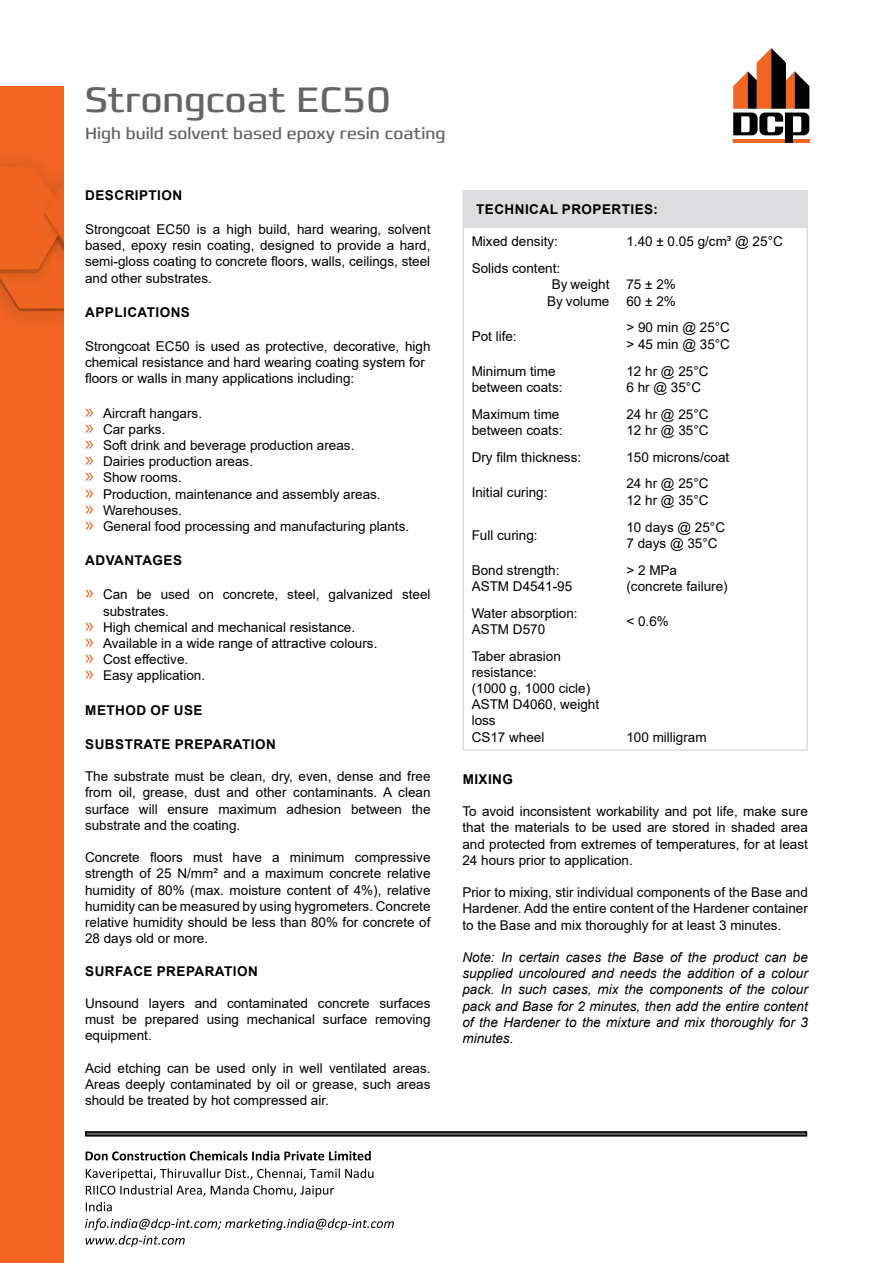
<style>
.page{position:relative;width:893px;height:1263px;background:#fff}
.page>*{position:absolute;margin:0;border:0;box-sizing:border-box;transform-origin:0 0}
.t1{font:36px "Francker CYR";color:#636466}
.t2{font:16.5px "Francker CYR";color:#636466}
.t3{font:13.5px/16.2px "Arial";color:#000}
.t4{font:italic 13.5px/16.2px "Arial";color:#000;text-align:justify}
.t5{font:700 13.5px "Arial";letter-spacing:.035em;color:#000}
.s1{font-family:"Myriad Pro";font-size:21px;color:#f26522}
</style>
<div class="page">
<div style="left:85px;top:1131px;width:722px;height:5px;border:2px solid #000"></div>
<svg style="left:86px;top:1151px;width:285px;height:9px"></svg>
<svg style="left:86px;top:1168px;width:287px;height:43px"></svg>
<svg style="left:85px;top:1218px;width:309px;height:29px"></svg>
<div style="left:463px;top:191px;width:344px;height:37px;background:#dcddde"></div>
<hr style="left:462px;top:190px;width:156px;height:1px;background:#dcddde">
<hr style="left:462px;top:191px;width:2px;height:37px;background:#dcddde">
<hr style="left:618px;top:190px;width:190px;height:1px;background:#dcddde">
<hr style="left:806px;top:191px;width:2px;height:37px;background:#dcddde">
<hr style="left:462px;top:228px;width:2px;height:27px;background:#dcddde">
<hr style="left:806px;top:228px;width:2px;height:27px;background:#dcddde">
<hr style="left:462px;top:255px;width:2px;height:59px;background:#dcddde">
<hr style="left:806px;top:255px;width:2px;height:59px;background:#dcddde">
<hr style="left:462px;top:314px;width:2px;height:43px;background:#dcddde">
<hr style="left:806px;top:314px;width:2px;height:43px;background:#dcddde">
<hr style="left:462px;top:357px;width:2px;height:43px;background:#dcddde">
<hr style="left:806px;top:357px;width:2px;height:43px;background:#dcddde">
<hr style="left:462px;top:400px;width:2px;height:43px;background:#dcddde">
<hr style="left:806px;top:400px;width:2px;height:43px;background:#dcddde">
<hr style="left:462px;top:443px;width:2px;height:27px;background:#dcddde">
<hr style="left:806px;top:443px;width:2px;height:27px;background:#dcddde">
<hr style="left:462px;top:470px;width:2px;height:43px;background:#dcddde">
<hr style="left:806px;top:470px;width:2px;height:43px;background:#dcddde">
<hr style="left:462px;top:513px;width:2px;height:43px;background:#dcddde">
<hr style="left:806px;top:513px;width:2px;height:43px;background:#dcddde">
<hr style="left:462px;top:556px;width:2px;height:43px;background:#dcddde">
<hr style="left:806px;top:556px;width:2px;height:43px;background:#dcddde">
<hr style="left:462px;top:599px;width:2px;height:43px;background:#dcddde">
<hr style="left:806px;top:599px;width:2px;height:43px;background:#dcddde">
<hr style="left:462px;top:642px;width:2px;height:107px;background:#dcddde">
<hr style="left:806px;top:642px;width:2px;height:107px;background:#dcddde">
<hr style="left:462px;top:749px;width:156px;height:2px;background:#dcddde">
<hr style="left:618px;top:749px;width:190px;height:2px;background:#dcddde">
<svg style="left:733px;top:48px;width:76px;height:95px"></svg>
<div style="left:0;top:86px;width:64px;height:1177px;background:#f26522"></div>
<img style="left:0;top:161px;width:64px;height:158px">
<h1 class="t1" style="left:85px;top:77px;width:307px">Strongcoat EC50</h1>
<p class="t2" style="left:85px;top:123px;width:362px">High build solvent based epoxy resin coating</p>
<p class="t5" style="left:85px;top:186px;width:98px">DESCRIPTION</p>
<p class="t3" style="left:85px;top:221px;width:347px;text-align:justify">Strongcoat EC50 is a high build, hard wearing, solvent based, epoxy resin coating, designed to provide a hard, semi-gloss coating to concrete floors, walls, ceilings, steel and other substrates.</p>
<p class="t5" style="left:85px;top:303px;width:106px">APPLICATIONS</p>
<p class="t3" style="left:85px;top:338px;width:347px">Strongcoat EC50 is used as protective, decorative, high chemical resistance and hard wearing coating system for floors or walls in many applications including:</p>
<p class="t3" style="left:85px;top:405px;width:326px"><span class="s1">»</span> Aircraft hangars.<br><span class="s1">»</span> Car parks.<br><span class="s1">»</span> Soft drink and beverage production areas.<br><span class="s1">»</span> Dairies production areas.<br><span class="s1">»</span> Show rooms.<br><span class="s1">»</span> Production, maintenance and assembly areas.<br><span class="s1">»</span> Warehouses.<br><span class="s1">»</span> General food processing and manufacturing plants.</p>
<p class="t5" style="left:85px;top:551px;width:98px">ADVANTAGES</p>
<p class="t3" style="left:85px;top:586px;width:347px"><span class="s1">»</span> Can be used on concrete, steel, galvanized steel</p>
<p class="t3" style="left:103px;top:603px;width:68px">substrates.</p>
<p class="t3" style="left:85px;top:619px;width:272px"><span class="s1">»</span> High chemical and mechanical resistance.</p>
<p class="t3" style="left:85px;top:635px;width:294px"><span class="s1">»</span> Available in a wide range of attractive colours.</p>
<p class="t3" style="left:85px;top:651px;width:105px"><span class="s1">»</span> Cost effective.</p>
<p class="t3" style="left:85px;top:667px;width:122px"><span class="s1">»</span> Easy application.</p>
<p class="t5" style="left:85px;top:700px;width:119px">METHOD OF USE</p>
<p class="t5" style="left:85px;top:734px;width:192px">SUBSTRATE PREPARATION</p>
<p class="t3" style="left:85px;top:768px;width:347px;text-align:justify">The substrate must be clean, dry, even, dense and free from oil, grease, dust and other contaminants. A clean surface will ensure maximum adhesion between the substrate and the coating.</p>
<p class="t3" style="left:85px;top:849px;width:347px;text-align:justify">Concrete floors must have a minimum compressive strength of 25 N/mm² and a maximum concrete relative humidity of 80% (max. moisture content of 4%), relative humidity can be measured by using hygrometers. Concrete relative humidity should be less than 80% for concrete of 28 days old or more.</p>
<p class="t5" style="left:85px;top:961px;width:174px">SURFACE PREPARATION</p>
<p class="t3" style="left:85px;top:995px;width:347px;text-align:justify">Unsound layers and contaminated concrete surfaces must be prepared using mechanical surface removing equipment.</p>
<p class="t3" style="left:85px;top:1060px;width:347px;text-align:justify">Acid etching can be used only in well ventilated areas.<br>Areas deeply contaminated by oil or grease, such areas should be treated by hot compressed air.</p>
<p class="t5" style="left:476px;top:200px;width:183px">TECHNICAL PROPERTIES:</p>
<p class="t3" style="left:472px;top:233px;width:88px">Mixed density:</p>
<p class="t3" style="left:626px;top:233px;width:158px">1.40 ± 0.05 g/cm³ @ 25°C</p>
<p class="t3" style="left:472px;top:260px;width:90px">Solids content:</p>
<p class="t3" style="left:552px;top:276px;width:59px">By weight</p>
<p class="t3" style="left:547px;top:293px;width:64px">By volume</p>
<p class="t3" style="left:626px;top:276px;width:51px">75 ± 2%<br>60 ± 2%</p>
<p class="t3" style="left:472px;top:328px;width:47px">Pot life:</p>
<p class="t3" style="left:626px;top:320px;width:105px">&gt; 90 min @ 25°C &gt; 45 min @ 35°C</p>
<p class="t3" style="left:472px;top:363px;width:92px">Minimum time between coats:</p>
<p class="t3" style="left:626px;top:363px;width:84px">12 hr @ 25°C<br>6 hr @ 35°C</p>
<p class="t3" style="left:472px;top:406px;width:92px">Maximum time between coats:</p>
<p class="t3" style="left:626px;top:406px;width:84px">24 hr @ 25°C<br>12 hr @ 35°C</p>
<p class="t3" style="left:472px;top:449px;width:111px">Dry film thickness:</p>
<p class="t3" style="left:626px;top:449px;width:104px">150 microns/coat</p>
<p class="t3" style="left:472px;top:484px;width:77px">Initial curing:</p>
<p class="t3" style="left:626px;top:475px;width:84px">24 hr @ 25°C<br>12 hr @ 35°C</p>
<p class="t3" style="left:472px;top:527px;width:68px">Full curing:</p>
<p class="t3" style="left:626px;top:519px;width:100px">10 days @ 25°C<br>7 days @ 35°C</p>
<p class="t3" style="left:472px;top:562px;width:102px">Bond strength:<br>ASTM D4541-95</p>
<p class="t3" style="left:626px;top:562px;width:103px">&gt; 2 MPa (concrete failure)</p>
<p class="t3" style="left:472px;top:605px;width:108px">Water absorption:<br>ASTM D570</p>
<p class="t3" style="left:626px;top:613px;width:44px">&lt; 0.6%</p>
<p class="t3" style="left:472px;top:648px;width:129px">Taber abrasion resistance:<br>(1000 g, 1000 cicle)<br>ASTM D4060, weight loss<br>CS17 wheel</p>
<p class="t3" style="left:626px;top:729px;width:82px">100 milligram</p>
<p class="t5" style="left:463px;top:769px;width:52px">MIXING</p>
<p class="t3" style="left:462px;top:803px;width:347px;text-align:justify">To avoid inconsistent workability and pot life, make sure that the materials to be used are stored in shaded area and protected from extremes of temperatures, for at least 24 hours prior to application.</p>
<p class="t3" style="left:462px;top:884px;width:347px;text-align:justify">Prior to mixing, stir individual components of the Base and Hardener. Add the entire content of the Hardener container to the Base and mix thoroughly for at least 3 minutes.</p>
<p class="t4" style="left:462px;top:949px;width:347px">Note: In certain cases the Base of the product can be supplied uncoloured and needs the addition of a colour pack. In such cases, mix the components of the colour pack and Base for 2 minutes, then add the entire content of the Hardener to the mixture and mix thoroughly for 3 minutes.</p>
</div>
